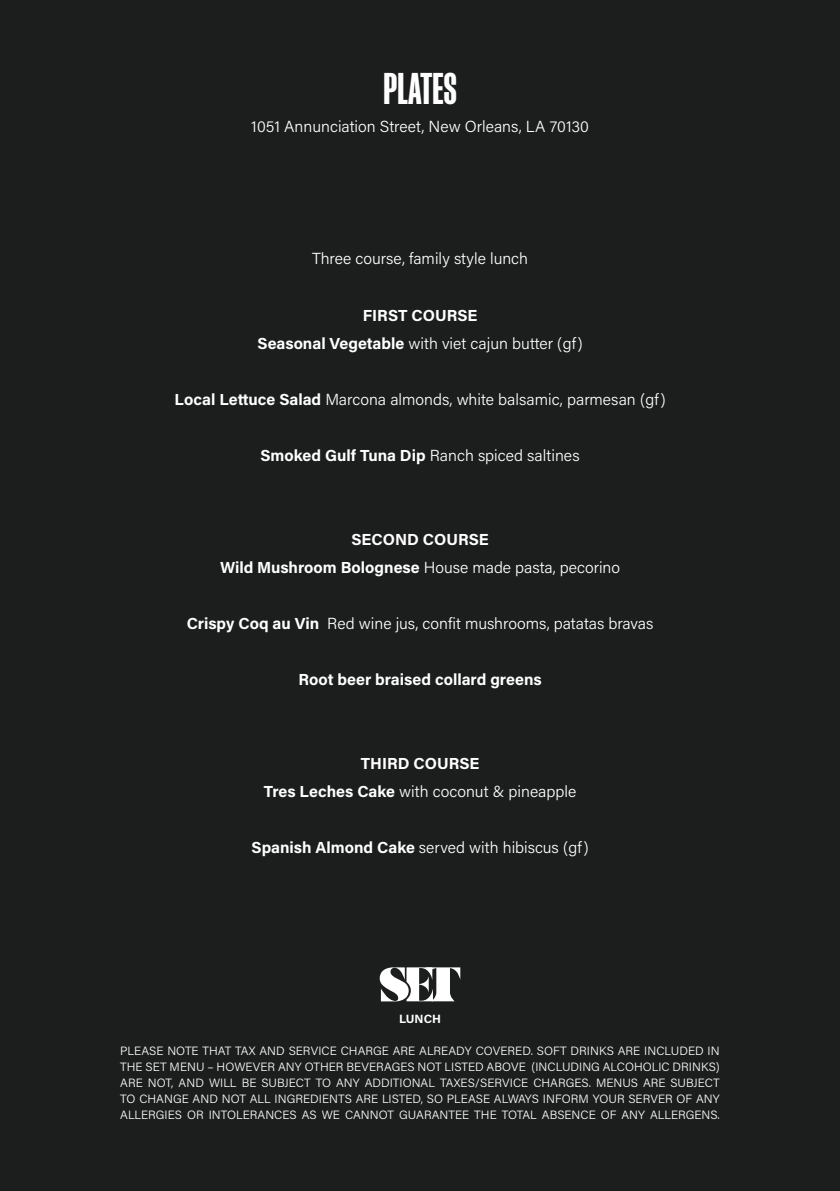
<style>
.page{position:relative;width:840px;height:1191px;background:#fff}
.page>*{position:absolute;margin:0;border:0;box-sizing:border-box;transform-origin:0 0}
.t1{font:700 42px "Manuka";color:#fff}
.t2{font:300 16px "Acumin Pro";color:#fff}
.t3{font:700 16px/28px "Acumin Pro";color:#fff;text-align:center}
.t4{font:300 12px/16px "Acumin Pro";color:#fff;text-align:justify}
.t5{font:700 12px "Acumin Pro";letter-spacing:-.005em;color:#fff}
.s1{font-weight:300}
.s2{font-weight:700}
</style>
<div class="page">
<div style="left:0;top:0;width:839px;height:1191px;background:#1c1d1d"></div>
<svg style="left:379px;top:967px;width:81px;height:34px"></svg>
<h1 class="t1" style="left:383px;top:66px;width:75px">PLATES</h1>
<h2 class="t2" style="left:251px;top:115px;width:339px">1051 Annunciation Street, New Orleans, LA 70130</h2>
<h2 class="t2" style="left:312px;top:248px;width:217px">Three course, family style lunch</h2>
<h2 class="t3" style="left:257px;top:300px;width:326px">FIRST COURSE<br>Seasonal Vegetable <span class="s1">with viet cajun butter (gf)</span></h2>
<h2 class="t2" style="left:174px;top:388px;width:492px"><span class="s2">Local Lettuce Salad</span> Marcona almonds, white balsamic, parmesan (gf)</h2>
<h2 class="t2" style="left:260px;top:444px;width:320px"><span class="s2">Smoked Gulf Tuna Dip</span> Ranch spiced saltines</h2>
<h2 class="t3" style="left:220px;top:524px;width:401px">SECOND COURSE<br>Wild Mushroom Bolognese <span class="s1">House made pasta, pecorino</span></h2>
<h2 class="t2" style="left:187px;top:612px;width:468px"><span class="s2">Crispy Coq au Vin</span> Red wine jus, confit mushrooms, patatas bravas</h2>
<h2 class="t3" style="left:298px;top:664px;width:244px">Root beer braised collard greens</h2>
<h2 class="t3" style="left:264px;top:748px;width:314px">THIRD COURSE<br>Tres Leches Cake <span class="s1">with coconut &amp; pineapple</span></h2>
<h2 class="t2" style="left:251px;top:836px;width:338px"><span class="s2">Spanish Almond Cake</span> served with hibiscus (gf)</h2>
<p class="t5" style="left:399px;top:1010px;width:43px">LUNCH</p>
<p class="t4" style="left:120px;top:1042px;width:600px">PLEASE NOTE THAT TAX AND SERVICE CHARGE ARE ALREADY COVERED. SOFT DRINKS ARE INCLUDED IN THE SET MENU – HOWEVER ANY OTHER BEVERAGES NOT LISTED ABOVE (INCLUDING ALCOHOLIC DRINKS)<br>ARE NOT, AND WILL BE SUBJECT TO ANY ADDITIONAL TAXES/SERVICE CHARGES. MENUS ARE SUBJECT TO CHANGE AND NOT ALL INGREDIENTS ARE LISTED, SO PLEASE ALWAYS INFORM YOUR SERVER OF ANY ALLERGIES OR INTOLERANCES AS WE CANNOT GUARANTEE THE TOTAL ABSENCE OF ANY ALLERGENS.</p>
</div>
